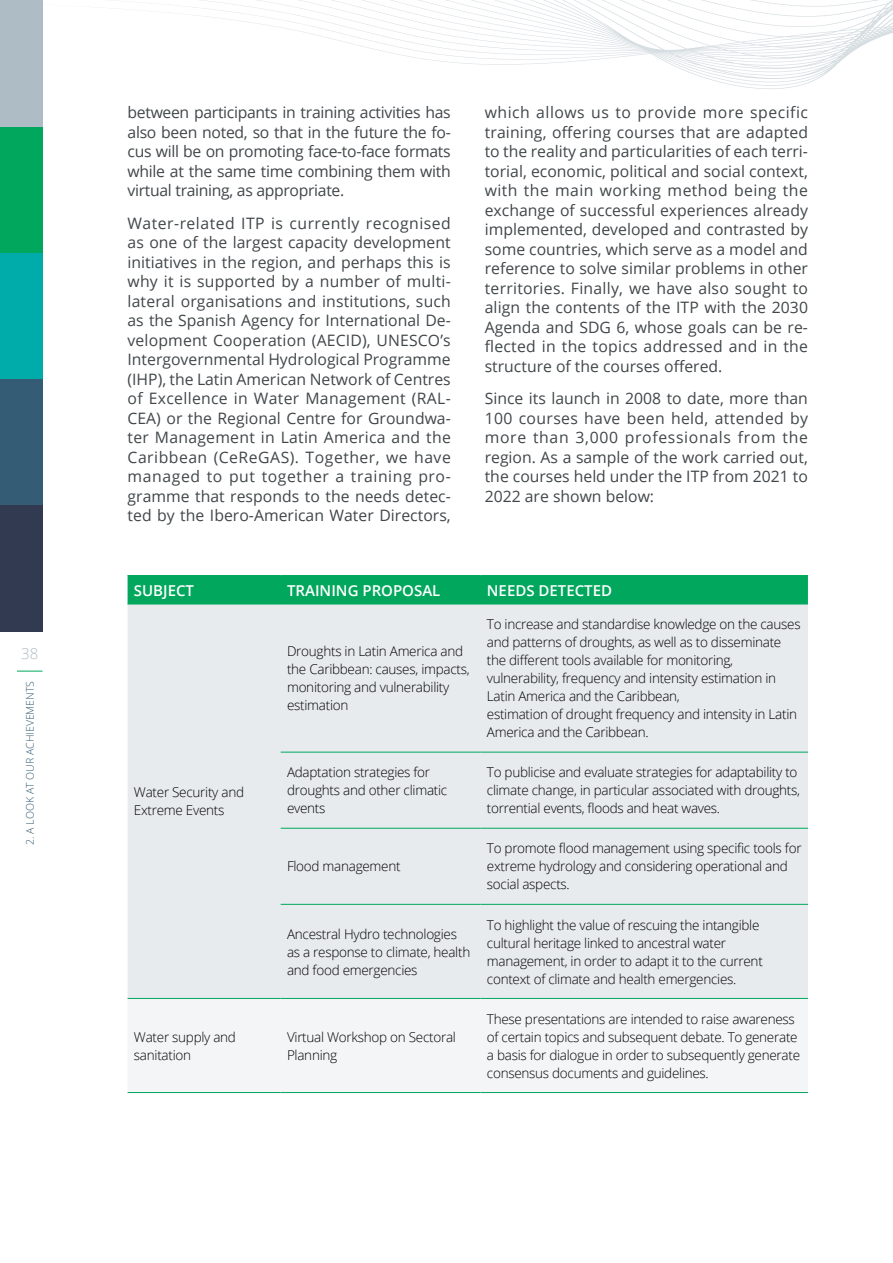
<style>
.page{position:relative;width:893px;height:1263px;background:#fff}
.page>*{position:absolute;margin:0;border:0;box-sizing:border-box;transform-origin:0 0}
.t1{font:15.75px/19.5px "Open Sans";color:#404649;text-align:justify}
.t2{font:600 15px "Open Sans";color:#fff}
.t3{font:300 15px "Open Sans";color:#aebcc5}
.t4{font:300 13.5px/18px "Open Sans";letter-spacing:-.02em;color:#000}
.t5{font:300 10.5px "Open Sans";color:#355c75}
</style>
<div class="page">
<svg style="left:161px;top:0;width:732px;height:89px"></svg>
<div style="left:0;top:0;width:43px;height:631px;background:#313a50"></div>
<div style="left:0;top:0;width:43px;height:505px;background:#355c75"></div>
<div style="left:0;top:0;width:43px;height:379px;background:#00aca9"></div>
<div style="left:0;top:0;width:43px;height:253px;background:#00a75d"></div>
<div style="left:0;top:0;width:43px;height:126px;background:#aebcc5"></div>
<svg style="left:17px;top:671px;width:26px;height:1px"></svg>
<div style="left:128px;top:576px;width:680px;height:28px;background:#00a75d"></div>
<div style="left:128px;top:605px;width:680px;height:393px;background:#e7ebee"></div>
<div style="left:128px;top:999px;width:680px;height:93px;background:#f3f5f6"></div>
<hr style="left:128px;top:575px;width:153px;height:1px;background:#00a75d">
<hr style="left:281px;top:575px;width:199px;height:1px;background:#00a75d">
<hr style="left:480px;top:575px;width:328px;height:1px;background:#00a75d">
<hr style="left:128px;top:604px;width:153px;height:1px;background:#00a75d">
<hr style="left:281px;top:604px;width:199px;height:1px;background:#00a75d">
<hr style="left:480px;top:604px;width:328px;height:1px;background:#00a75d">
<hr style="left:281px;top:752px;width:199px;height:1px;background:#00a75d">
<hr style="left:480px;top:752px;width:328px;height:1px;background:#00a75d">
<hr style="left:281px;top:828px;width:199px;height:1px;background:#00a75d">
<hr style="left:480px;top:828px;width:328px;height:1px;background:#00a75d">
<hr style="left:281px;top:904px;width:199px;height:1px;background:#00a75d">
<hr style="left:480px;top:904px;width:328px;height:1px;background:#00a75d">
<hr style="left:128px;top:998px;width:153px;height:1px;background:#00a75d">
<hr style="left:281px;top:998px;width:199px;height:1px;background:#00a75d">
<hr style="left:480px;top:998px;width:328px;height:1px;background:#00a75d">
<hr style="left:128px;top:1092px;width:153px;height:1px;background:#00a75d">
<hr style="left:281px;top:1092px;width:199px;height:1px;background:#00a75d">
<hr style="left:480px;top:1092px;width:328px;height:1px;background:#00a75d">
<p class="t3" style="left:21px;top:643px;width:19px">38</p>
<p class="t5" style="left:23px;top:845px;width:165px;rotate:-90deg">2. A LOOK AT OUR ACHIEVEMENTS</p>
<p class="t1" style="left:128px;top:102px;width:325px">between participants in training activities has also been noted, so that in the future the fo&shy;cus will be on promoting face-to-face formats while at the same time combining them with virtual training, as appropriate.</p>
<p class="t1" style="left:128px;top:213px;width:325px">Water-related ITP is currently recognised as one of the largest capacity development initiatives in the region, and perhaps this is why it is supported by a number of multi&shy;lateral organisations and institutions, such as the Spanish Agency for International De&shy;velopment Cooperation (AECID), UNESCO’s Intergovernmental Hydrological Programme (IHP), the Latin American Network of Centres of Excellence in Water Management (RAL-CEA) or the Regional Centre for Groundwa&shy;ter Management in Latin America and the Caribbean (CeReGAS). Together, we have managed to put together a training pro&shy;gramme that responds to the needs detec&shy;ted by the Ibero-American Water Directors,</p>
<p class="t1" style="left:485px;top:102px;width:325px">which allows us to provide more specific training, offering courses that are adapted to the reality and particularities of each terri&shy;torial, economic, political and social context, with the main working method being the exchange of successful experiences already implemented, developed and contrasted by some countries, which serve as a model and reference to solve similar problems in other territories. Finally, we have also sought to align the contents of the ITP with the 2030<br>Agenda and SDG 6, whose goals can be re&shy;flected in the topics addressed and in the structure of the courses offered.</p>
<p class="t1" style="left:485px;top:388px;width:325px">Since its launch in 2008 to date, more than 100 courses have been held, attended by more than 3,000 professionals from the region. As a sample of the work carried out, the courses held under the ITP from 2021 to 2022 are shown below:</p>
<p class="t2" style="left:134px;top:580px;width:62px">SUBJECT</p>
<p class="t2" style="left:287px;top:580px;width:155px">TRAINING PROPOSAL</p>
<p class="t2" style="left:487px;top:580px;width:127px">NEEDS DETECTED</p>
<p class="t4" style="left:134px;top:783px;width:112px">Water Security and</p>
<p class="t4" style="left:134px;top:801px;width:92px">Extreme Events</p>
<p class="t4" style="left:287px;top:642px;width:184px">Droughts in Latin America and the Caribbean: causes, impacts, monitoring and vulnerability estimation</p>
<p class="t4" style="left:487px;top:615px;width:315px">To increase and standardise knowledge on the causes and patterns of droughts, as well as to disseminate the different tools available for monitoring, vulnerability, frequency and intensity estimation in Latin America and the Caribbean,</p>
<p class="t4" style="left:487px;top:705px;width:312px">estimation of drought frequency and intensity in Latin<br>America and the Caribbean.</p>
<p class="t4" style="left:287px;top:763px;width:162px">Adaptation strategies for droughts and other climatic events</p>
<p class="t4" style="left:487px;top:763px;width:315px">To publicise and evaluate strategies for adaptability to climate change, in particular associated with droughts, torrential events, floods and heat waves.</p>
<p class="t4" style="left:287px;top:857px;width:115px">Flood management</p>
<p class="t4" style="left:487px;top:839px;width:316px">To promote flood management using specific tools for extreme hydrology and considering operational and social aspects.</p>
<p class="t4" style="left:287px;top:924px;width:185px">Ancestral Hydro technologies as a response to climate, health and food emergencies</p>
<p class="t4" style="left:487px;top:915px;width:277px">To highlight the value of rescuing the intangible cultural heritage linked to ancestral water management, in order to adapt it to the current context of climate and health emergencies.</p>
<p class="t4" style="left:134px;top:1027px;width:104px">Water supply and sanitation</p>
<p class="t4" style="left:287px;top:1027px;width:170px">Virtual Workshop on Sectoral<br>Planning</p>
<p class="t4" style="left:487px;top:1009px;width:315px">These presentations are intended to raise awareness of certain topics and subsequent debate. To generate a basis for dialogue in order to subsequently generate consensus documents and guidelines.</p>
</div>
